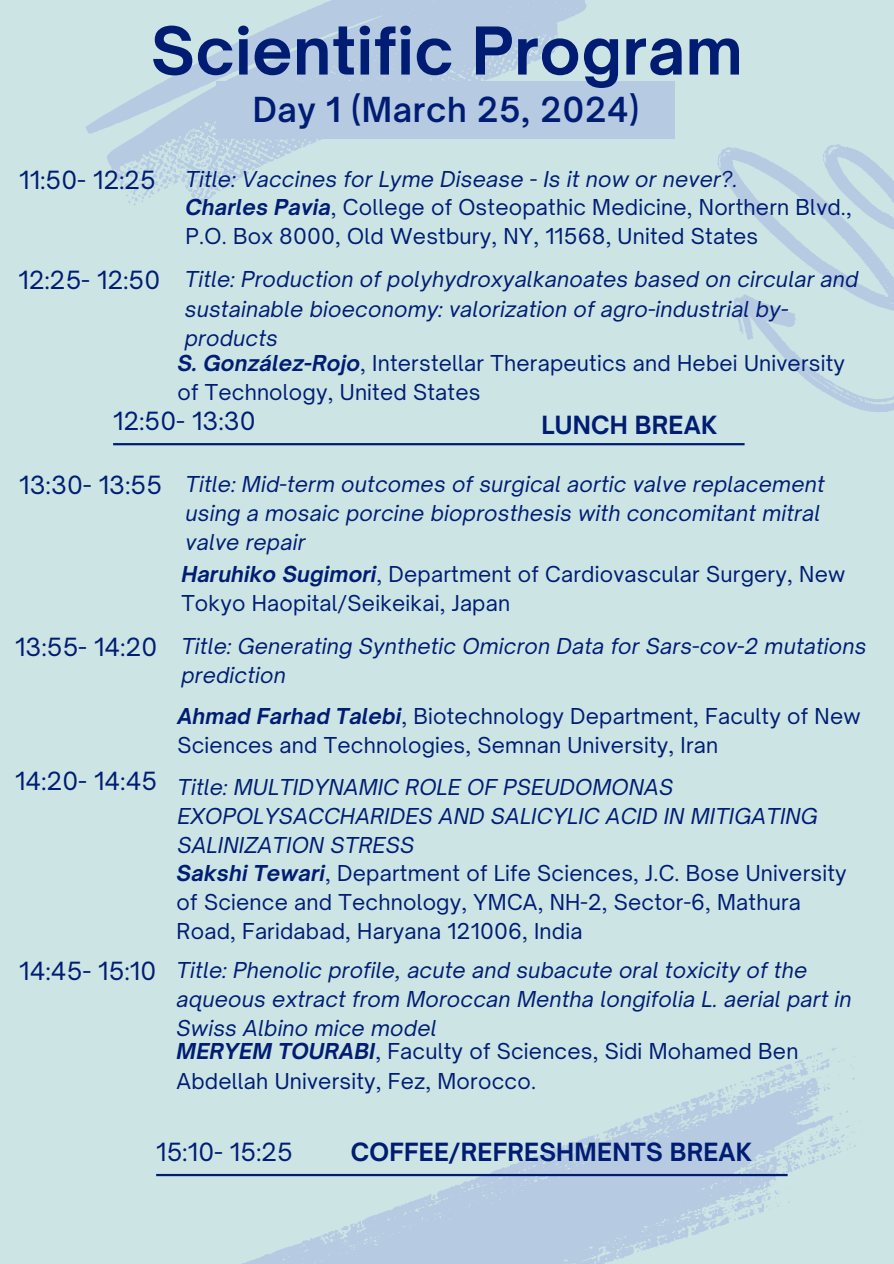
<style>
.page{position:relative;width:894px;height:1264px;background:#fff}
.page>*{position:absolute;margin:0;border:0;box-sizing:border-box;transform-origin:0 0}
.t1{font:700 63px "Open Sauce One";letter-spacing:.01em;color:#001d73}
.t2{font:600 33px "Open Sauce One";letter-spacing:.02em;color:#001d73}
.t3{font:24px "Open Sauce One";letter-spacing:.01em;color:#001d73}
.t4{font:700 24px "Open Sauce One";letter-spacing:.01em;color:#001d73}
.t5{font:21px/29.2px "Open Sauce One";letter-spacing:.01em;color:#001d73}
.t6{font:italic 21px/29.2px "Open Sauce One";letter-spacing:.01em;color:#001d73}
.s1{font-weight:700;font-style:italic}
</style>
<div class="page">
<div style="left:0;top:0;width:893px;height:1263px;background:#cce5e4"></div>
<svg style="left:717px;top:144px;width:176px;height:268px"></svg>
<svg style="left:86px;top:0;width:589px;height:207px"></svg>
<svg style="left:213px;top:1048px;width:649px;height:215px"></svg>
<div style="left:216px;top:82px;width:459px;height:57px;background:#b6cbe2"></div>
<hr style="left:113px;top:443px;width:631px;height:2px;background:#001d73">
<hr style="left:156px;top:1173px;width:631px;height:3px;background:#001d73">
<h2 class="t1" style="left:151px;top:12px;width:593px">Scientific Program</h2>
<p class="t2" style="left:253px;top:89px;width:388px">Day 1 (March 25, 2024)</p>
<h1 class="t3" style="left:19px;top:165px;width:138px">11:50- 12:25</h1>
<p class="t6" style="left:185px;top:164px;width:553px">Title: Vaccines for Lyme Disease - Is it now or never?.</p>
<h4 class="t5" style="left:185px;top:192px;width:667px"><span class="s1">Charles Pavia</span>, College of Osteopathic Medicine, Northern Blvd.,<br>P.O. Box 8000, Old Westbury, NY, 11568, United States</h4>
<p class="t3" style="left:18px;top:265px;width:143px">12:25- 12:50</p>
<p class="t6" style="left:185px;top:265px;width:675px">Title: Production of polyhydroxyalkanoates based on circular and sustainable bioeconomy: valorization of agro-industrial by&shy;products</p>
<h4 class="t5" style="left:177px;top:348px;width:669px"><span class="s1">S. González-Rojo</span>, Interstellar Therapeutics and Hebei University of Technology, United States</h4>
<p class="t3" style="left:113px;top:405px;width:144px">12:50- 13:30</p>
<p class="t4" style="left:541px;top:410px;width:177px">LUNCH BREAK</p>
<h4 class="t3" style="left:19px;top:469px;width:144px">13:30- 13:55</h4>
<h3 class="t6" style="left:185px;top:469px;width:640px">Title: Mid-term outcomes of surgical aortic valve replacement using a mosaic porcine bioprosthesis with concomitant mitral valve repair</h3>
<h4 class="t5" style="left:181px;top:559px;width:665px"><span class="s1">Haruhiko Sugimori</span>, Department of Cardiovascular Surgery, New<br>Tokyo Haopital/Seikeikai, Japan</h4>
<h4 class="t3" style="left:15px;top:632px;width:144px">13:55- 14:20</h4>
<p class="t6" style="left:181px;top:631px;width:686px">Title: Generating Synthetic Omicron Data for Sars-cov-2 mutations prediction</p>
<p class="t5" style="left:177px;top:701px;width:684px"><span class="s1">Ahmad Farhad Talebi</span>, Biotechnology Department, Faculty of New<br>Sciences and Technologies, Semnan University, Iran</p>
<p class="t3" style="left:15px;top:766px;width:144px">14:20- 14:45</p>
<h4 class="t6" style="left:177px;top:772px;width:641px">Title: MULTIDYNAMIC ROLE OF PSEUDOMONAS<br>EXOPOLYSACCHARIDES AND SALICYLIC ACID IN MITIGATING<br>SALINIZATION STRESS</h4>
<p class="t5" style="left:177px;top:858px;width:671px"><span class="s1">Sakshi Tewari</span>, Department of Life Sciences, J.C. Bose University of Science and Technology, YMCA, NH-2, Sector-6, Mathura<br>Road, Faridabad, Haryana 121006, India</p>
<p class="t3" style="left:19px;top:955px;width:138px">14:45- 15:10</p>
<p class="t6" style="left:177px;top:955px;width:676px">Title: Phenolic profile, acute and subacute oral toxicity of the aqueous extract from Moroccan Mentha longifolia L. aerial part in<br>Swiss Albino mice model</p>
<h4 class="t5" style="left:177px;top:1036px;width:623px"><span class="s1">MERYEM TOURABI</span>, Faculty of Sciences, Sidi Mohamed Ben<br>Abdellah University, Fez, Morocco.</h4>
<p class="t3" style="left:156px;top:1136px;width:138px">15:10- 15:25</p>
<p class="t4" style="left:350px;top:1136px;width:402px">COFFEE/REFRESHMENTS BREAK</p>
</div>
